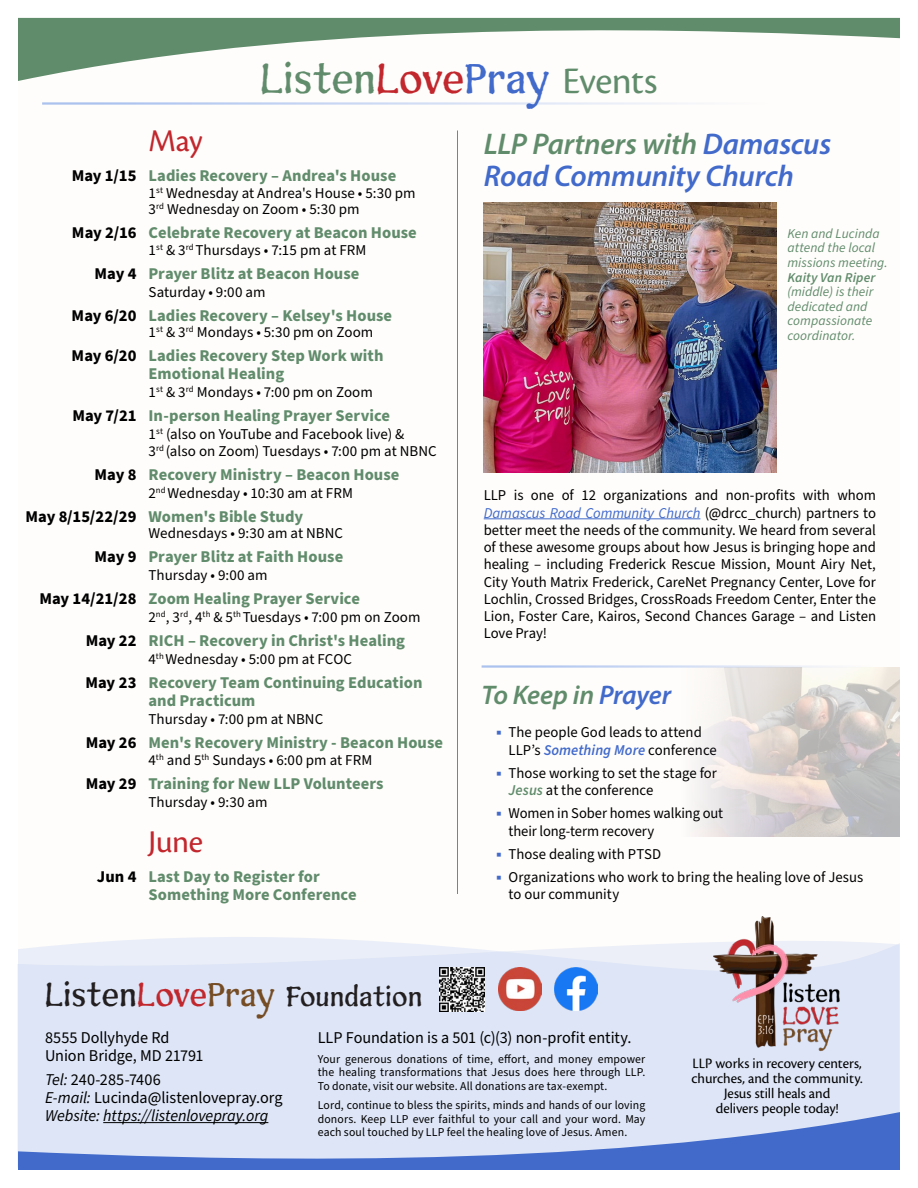
<style>
.page{position:relative;width:918px;height:1188px;background:#fff}
.page>*{position:absolute;margin:0;border:0;box-sizing:border-box;transform-origin:0 0}
.t1{font:43.5px "Sunshine";letter-spacing:-.015em;color:#618c6c}
.t2{font:33px "Cronos Pro";letter-spacing:-.015em;color:#c1272d}
.t3{font:italic 600 30px/31.5px "Myriad Pro";letter-spacing:-.01em;color:#416acb}
.t4{font:28.5px "Sunshine";letter-spacing:-.01em;color:#231f20}
.t5{font:italic 600 27px "Myriad Pro";letter-spacing:-.01em;color:#618c6c}
.t6{font:700 16.5px/18px "Source Sans Pro";letter-spacing:.005em;color:#618c6c}
.t7{font:italic 16.5px/18px "Source Sans Pro";letter-spacing:-.01em;color:#000}
.t8{font:16.5px/18px "Source Sans Pro";letter-spacing:-.005em;color:#000}
.t9{font:15px/17.2px "Source Sans Pro";color:#000}
.t10{font:15px/15px "Cronos Pro";color:#000;text-align:center}
.t11{font:italic 13.5px/14.5px "Source Sans Pro";letter-spacing:.005em;color:#618c6c}
.t12{font:italic 600 13.5px "Source Sans Pro";letter-spacing:.005em;color:#618c6c}
.t13{font:12px/13.5px "Source Sans Pro";letter-spacing:.01em;color:#000;text-align:justify}
.s1{color:#c1272d}
.s2{color:#416acb}
.s3{font-family:"Cronos Pro";font-size:39px}
.s4{color:#000}
.s5{color:#618c6c}
.s6{font-style:italic;color:#416acb}
.s7{font-size:16.5px;color:#416acb}
.s8{font-weight:600;font-style:italic;color:#416acb}
.s9{font-weight:600;font-style:italic;color:#618c6c}
.s10{font-size:34.5px}
.s11{font-size:34.5px;color:#c1272d}
.s12{font-size:34.5px;color:#754c24}
.s13{font-style:normal}
</style>
<div class="page">
<div style="left:18px;top:18px;width:882px;height:1152px;background:#fffdfb"></div>
<svg style="left:18px;top:937px;width:882px;height:175px;background:#dfe6f6"></svg>
<svg style="left:18px;top:1112px;width:882px;height:58px;background:#a2b6e5"></svg>
<img style="left:714px;top:916px;width:126px;height:135px">
<hr style="left:457px;top:131px;width:1px;height:763px;background:#5685df">
<hr style="left:42px;top:102px;width:728px;height:3px;background:#abc2ef">
<hr style="left:103px;top:1122px;width:165px;height:1px;background:#000">
<img style="left:440px;top:967px;width:44px;height:45px">
<img style="left:697px;top:668px;width:203px;height:168px">
<img style="left:484px;top:202px;width:293px;height:270px">
<hr style="left:484px;top:518px;width:216px;height:1px;background:#416acb">
<svg style="left:18px;top:17px;width:882px;height:64px"></svg>
<img style="left:554px;top:968px;width:43px;height:43px">
<img style="left:498px;top:968px;width:43px;height:43px">
<hr style="left:482px;top:665px;width:391px;height:3px;background:#abc2ef">
<h1 class="t1" style="left:261px;top:52px;width:398px">Listen<span class="s1">Love</span><span class="s2">Pray</span> <span class="s3">Events</span></h1>
<h2 class="t2" style="left:149px;top:122px;width:56px">May</h2>
<p class="t6" style="left:72px;top:167px;width:326px"><span class="s4">May 1/15</span> Ladies Recovery – Andrea's House</p>
<p class="t9" style="left:148px;top:185px;width:269px;line-height:16.5px">1<sup>st</sup> Wednesday at Andrea's House • 5:30 pm<br>3<sup>rd</sup> Wednesday on Zoom • 5:30 pm</p>
<p class="t6" style="left:72px;top:224px;width:346px"><span class="s4">May 2/16</span> Celebrate Recovery at Beacon House</p>
<p class="t9" style="left:148px;top:242px;width:220px">1<sup>st</sup> &amp; 3<sup>rd</sup> Thursdays • 7:15 pm at FRM</p>
<p class="t6" style="left:95px;top:265px;width:266px"><span class="s4">May 4</span> Prayer Blitz at Beacon House</p>
<p class="t9" style="left:148px;top:284px;width:118px">Saturday • 9:00 am</p>
<p class="t6" style="left:72px;top:307px;width:322px"><span class="s4">May 6/20</span> Ladies Recovery – Kelsey's House</p>
<p class="t9" style="left:148px;top:324px;width:226px">1<sup>st</sup> &amp; 3<sup>rd</sup> Mondays • 5:30 pm on Zoom</p>
<p class="t6" style="left:148px;top:347px;width:237px;text-indent:-77px"><span class="s4">May 6/20</span> Ladies Recovery Step Work with<br>Emotional Healing</p>
<p class="t9" style="left:148px;top:384px;width:226px">1<sup>st</sup> &amp; 3<sup>rd</sup> Mondays • 7:00 pm on Zoom</p>
<p class="t6" style="left:72px;top:407px;width:319px"><span class="s4">May 7/21</span> In-person Healing Prayer Service</p>
<p class="t9" style="left:148px;top:427px;width:290px;line-height:16.5px">1<sup>st</sup> (also on YouTube and Facebook live) &amp;<br>3<sup>rd</sup> (also on Zoom) Tuesdays • 7:00 pm at NBNC</p>
<p class="t6" style="left:95px;top:466px;width:306px"><span class="s4">May 8</span> Recovery Ministry – Beacon House</p>
<p class="t9" style="left:148px;top:485px;width:206px">2<sup>nd</sup> Wednesday • 10:30 am at FRM</p>
<p class="t6" style="left:26px;top:508px;width:279px"><span class="s4">May 8/15/22/29</span> Women's Bible Study</p>
<p class="t9" style="left:148px;top:525px;width:196px">Wednesdays • 9:30 am at NBNC</p>
<p class="t6" style="left:95px;top:548px;width:250px"><span class="s4">May 9</span> Prayer Blitz at Faith House</p>
<p class="t9" style="left:148px;top:567px;width:121px">Thursday • 9:00 am</p>
<p class="t6" style="left:40px;top:590px;width:322px"><span class="s4">May 14/21/28</span> Zoom Healing Prayer Service</p>
<p class="t9" style="left:148px;top:609px;width:274px">2<sup>nd</sup>, 3<sup>rd</sup>, 4<sup>th</sup> &amp; 5<sup>th</sup> Tuesdays • 7:00 pm on Zoom</p>
<p class="t6" style="left:86px;top:632px;width:321px"><span class="s4">May 22</span> RICH – Recovery in Christ's Healing</p>
<p class="t9" style="left:148px;top:651px;width:205px">4<sup>th</sup> Wednesday • 5:00 pm at FCOC</p>
<p class="t6" style="left:148px;top:674px;width:276px;text-indent:-63px"><span class="s4">May 23</span> Recovery Team Continuing Education and Practicum</p>
<p class="t9" style="left:148px;top:711px;width:176px">Thursday • 7:00 pm at NBNC</p>
<p class="t6" style="left:86px;top:734px;width:359px"><span class="s4">May 26</span> Men's Recovery Ministry - Beacon House</p>
<p class="t9" style="left:148px;top:752px;width:225px">4<sup>th</sup> and 5<sup>th</sup> Sundays • 6:00 pm at FRM</p>
<p class="t6" style="left:86px;top:775px;width:299px"><span class="s4">May 29</span> Training for New LLP Volunteers</p>
<p class="t9" style="left:148px;top:794px;width:121px">Thursday • 9:30 am</p>
<h2 class="t2" style="left:148px;top:823px;width:56px">June</h2>
<p class="t6" style="left:148px;top:868px;width:210px;text-indent:-52px"><span class="s4">Jun 4</span> Last Day to Register for<br>Something More Conference</p>
<h3 class="t3" style="left:484px;top:128px;width:349px"><span class="s5">LLP Partners with</span> Damascus<br>Road Community Church</h3>
<p class="t11" style="left:788px;top:227px;width:102px">Ken and Lucinda attend the local missions meeting.</p>
<p class="t12" style="left:788px;top:268px;width:89px">Kaity Van Riper</p>
<p class="t11" style="left:788px;top:285px;width:87px">(middle) is their dedicated and compassionate coordinator.</p>
<p class="t9" style="left:484px;top:487px;width:394px;text-align:justify">LLP is one of 12 organizations and non-profits with whom <span class="s6">Damascus Road Community Church</span> (@drcc_church) partners to better meet the needs of the community. We heard from several of these awesome groups about how Jesus is bringing hope and healing – including Frederick Rescue Mission, Mount Airy Net, City Youth Matrix Frederick, CareNet Pregnancy Center, Love for Lochlin, Crossed Bridges, CrossRoads Freedom Center, Enter the Lion, Foster Care, Kairos, Second Chances Garage – and Listen Love Pray!</p>
<h3 class="t5" style="left:482px;top:677px;width:191px">To Keep in <span class="s2">Prayer</span></h3>
<p class="t9" style="left:509px;top:724px;width:210px;text-indent:-12px"><span class="s7">▪</span> The people God leads to attend<br>LLP’s <span class="s8">Something More</span> conference</p>
<p class="t9" style="left:509px;top:765px;width:210px;text-indent:-12px"><span class="s7">▪</span> Those working to set the stage for<br><span class="s9">Jesus</span> at the conference</p>
<p class="t9" style="left:509px;top:805px;width:216px;text-indent:-12px"><span class="s7">▪</span> Women in Sober homes walking out their long-term recovery</p>
<p class="t9" style="left:497px;top:846px;width:166px"><span class="s7">▪</span> Those dealing with PTSD</p>
<p class="t9" style="left:509px;top:869px;width:356px;text-indent:-12px"><span class="s7">▪</span> Organizations who work to bring the healing love of Jesus to our community</p>
<h3 class="t4" style="left:45px;top:980px;width:379px"><span class="s10">Listen</span><span class="s11">Love</span><span class="s12">Pray</span> Foundation</h3>
<p class="t8" style="left:318px;top:1029px;width:315px">LLP Foundation is a 501 (c)(3) non-profit entity.</p>
<p class="t13" style="left:318px;top:1053px;width:329px">Your generous donations of time, effort, and money empower the healing transformations that Jesus does here through LLP.<br>To donate, visit our website. All donations are tax-exempt.</p>
<p class="t13" style="left:318px;top:1099px;width:329px">Lord, continue to bless the spirits, minds and hands of our loving donors. Keep LLP ever faithful to your call and your word. May each soul touched by LLP feel the healing love of Jesus. Amen.</p>
<p class="t8" style="left:45px;top:1029px;width:160px">8555 Dollyhyde Rd<br>Union Bridge, MD 21791</p>
<p class="t7" style="left:45px;top:1071px;width:239px">Tel: <span class="s13">240-285-7406<br></span>E-mail: <span class="s13">Lucinda@listenlovepray.org<br></span>Website: https://listenlovepray.org</p>
<p class="t10" style="left:692px;top:1055px;width:173px">LLP works in recovery centers, churches, and the community.<br>Jesus still heals and<br>delivers people today!</p>
</div>
